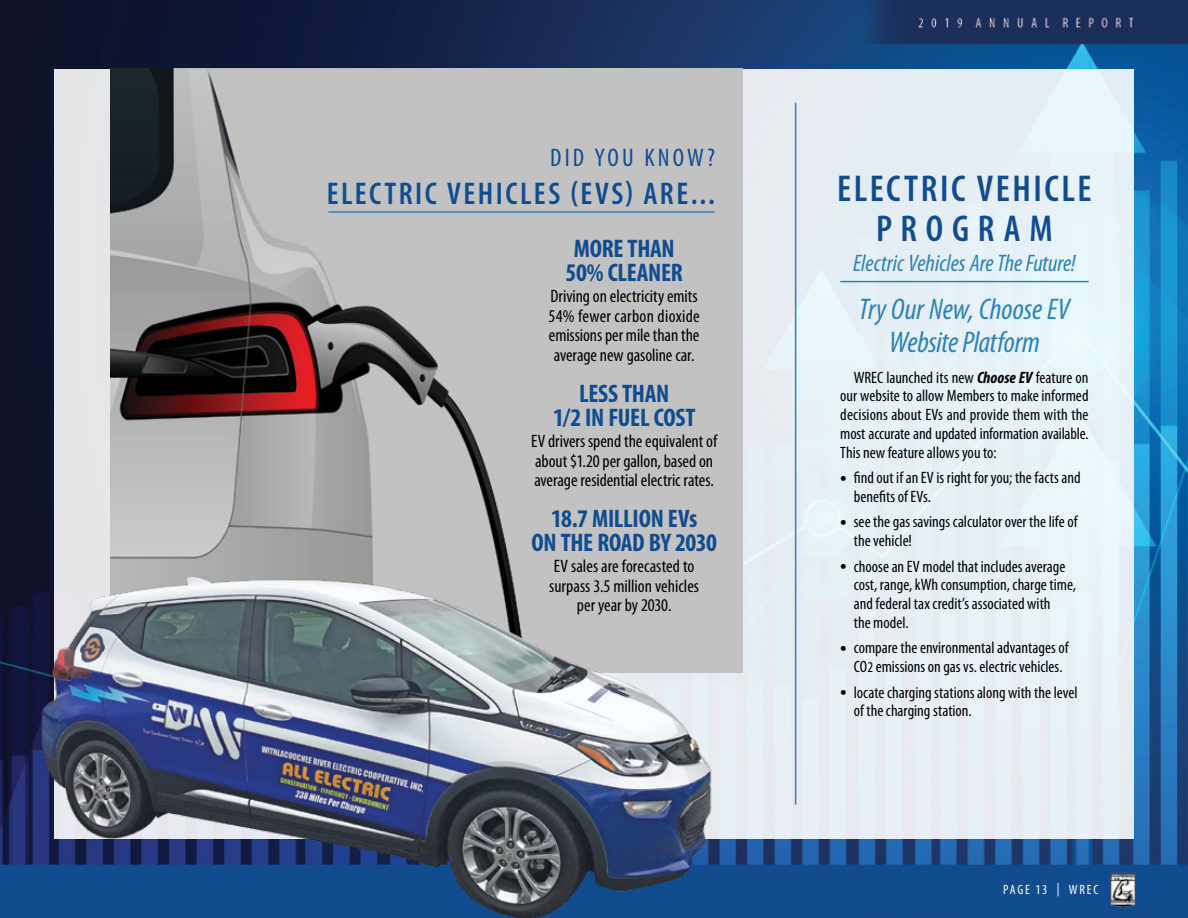
<style>
.page{position:relative;width:1188px;height:918px;background:#fff}
.page>*{position:absolute;margin:0;border:0;box-sizing:border-box;transform-origin:0 0}
.t1{font:600 condensed 37.5px "Myriad Pro";color:#114c8f}
.t2{font:600 condensed 31.5px "Myriad Pro";letter-spacing:.075em;color:#114c8f}
.t3{font:italic condensed 30px/33px "Myriad Pro";letter-spacing:-.005em;color:#2c82b7;text-align:center}
.t4{font:700 condensed 25.5px/24px "Myriad Pro";letter-spacing:-.01em;color:#114c8f;text-align:center}
.t5{font:condensed 25.5px "Myriad Pro";letter-spacing:.125em;color:#114c8f}
.t6{font:italic condensed 24px "Myriad Pro";color:#2c82b7}
.t7{font:condensed 18px/19.5px "Myriad Pro";letter-spacing:-.005em;color:#000;text-align:justify}
.t8{font:condensed 16.5px/18.8px "Myriad Pro";color:#000}
.t9{font:condensed 13.5px "Myriad Pro";letter-spacing:.135em;color:#fff}
.s1{font-weight:700;font-style:italic}
.s2{font-size:25.5px}
.s3{font-size:15px}
</style>
<div class="page">
<img style="left:0;top:0;width:1188px;height:918px">
<div style="left:54px;top:69px;width:1080px;height:769px;background:linear-gradient(to bottom,#e4eef3,#e8eff5)"></div>
<hr style="left:840px;top:281px;width:249px;height:1px;background:#2c82b7">
<hr style="left:795px;top:103px;width:1px;height:702px;background:#2c82b7">
<img style="left:111px;top:69px;width:631px;height:604px">
<img style="left:40px;top:574px;width:689px;height:344px">
<hr style="left:328px;top:211px;width:387px;height:2px;background:#2c82b7">
<h3 class="t5" style="left:550px;top:142px;width:166px">DID YOU KNOW?</h3>
<h2 class="t2" style="left:327px;top:176px;width:43px">ELECTRIC</h2>
<h2 class="t2" style="left:447px;top:176px;width:31px">VEHIC</h2>
<h2 class="t2" style="left:520px;top:176px;width:196px">LES (EVS) ARE...</h2>
<h3 class="t4" style="left:566px;top:236px;width:119px">MORE THAN<br>50% CLEANER</h3>
<p class="t7" style="left:549px;top:286px;width:153px">Driving on electricity emits 54% fewer carbon dioxide emissions per mile than the average new gasoline car.</p>
<h3 class="t4" style="left:553px;top:381px;width:144px">LESS THAN<br>1/2 IN FUEL COST</h3>
<p class="t7" style="left:531px;top:431px;width:187px;text-align:left">EV drivers spend the equivalent of about $1.20 per gallon, based on average residential electric rates.</p>
<h3 class="t4" style="left:531px;top:506px;width:187px">18.7 MILLION EVs<br>ON THE ROAD BY 2030</h3>
<p class="t7" style="left:549px;top:557px;width:151px;text-align:center">EV sales are forecasted to surpass 3.5 million vehicles per year by 2030.</p>
<h1 class="t1" style="left:837px;top:168px;width:50px">ELECTRIC</h1>
<h1 class="t1" style="left:977px;top:168px;width:18px">VEHIC</h1>
<h1 class="t1" style="left:1061px;top:168px;width:28px">LE</h1>
<h1 class="t1" style="left:876px;top:208px;width:25px">PROGR</h1>
<h1 class="t1" style="left:1004px;top:208px;width:47px">AM</h1>
<h3 class="t6" style="left:853px;top:249px;width:224px">Electric Vehicles Are The Future!</h3>
<h3 class="t3" style="left:859px;top:292px;width:213px">Try Our New, Choose EV<br>Website Platform</h3>
<p class="t8" style="left:840px;top:368px;width:250px;text-align:justify;text-indent:13px">WREC launched its new <span class="s1">Choose EV</span> feature on our website to allow Members to make informed decisions about EVs and provide them with the most accurate and updated information available.<br>This new feature allows you to:</p>
<p class="t8" style="left:854px;top:468px;width:229px;text-indent:-13px"><span class="s2">•</span> find out if an EV is right for you; the facts and benefits of EVs.</p>
<p class="t8" style="left:854px;top:512px;width:225px;text-indent:-13px"><span class="s2">•</span> see the gas savings calculator over the life of the vehicle!</p>
<p class="t8" style="left:854px;top:557px;width:224px;text-indent:-13px"><span class="s2">•</span> choose an EV model that includes average cost, range, kWh consumption, charge time, and federal tax credit’s associated with<br>the model.</p>
<p class="t8" style="left:840px;top:638px;width:230px;text-align:center"><span class="s2">•</span> compare the environmental advantages of<br>CO<span class="s3">2</span> emissions on gas vs. electric vehicles.</p>
<p class="t8" style="left:854px;top:683px;width:225px;text-indent:-13px"><span class="s2">•</span> locate charging stations along with the level of the charging station.</p>
<p class="t9" style="left:1003px;top:882px;width:97px">PAGE 13 | WREC</p>
</div>
